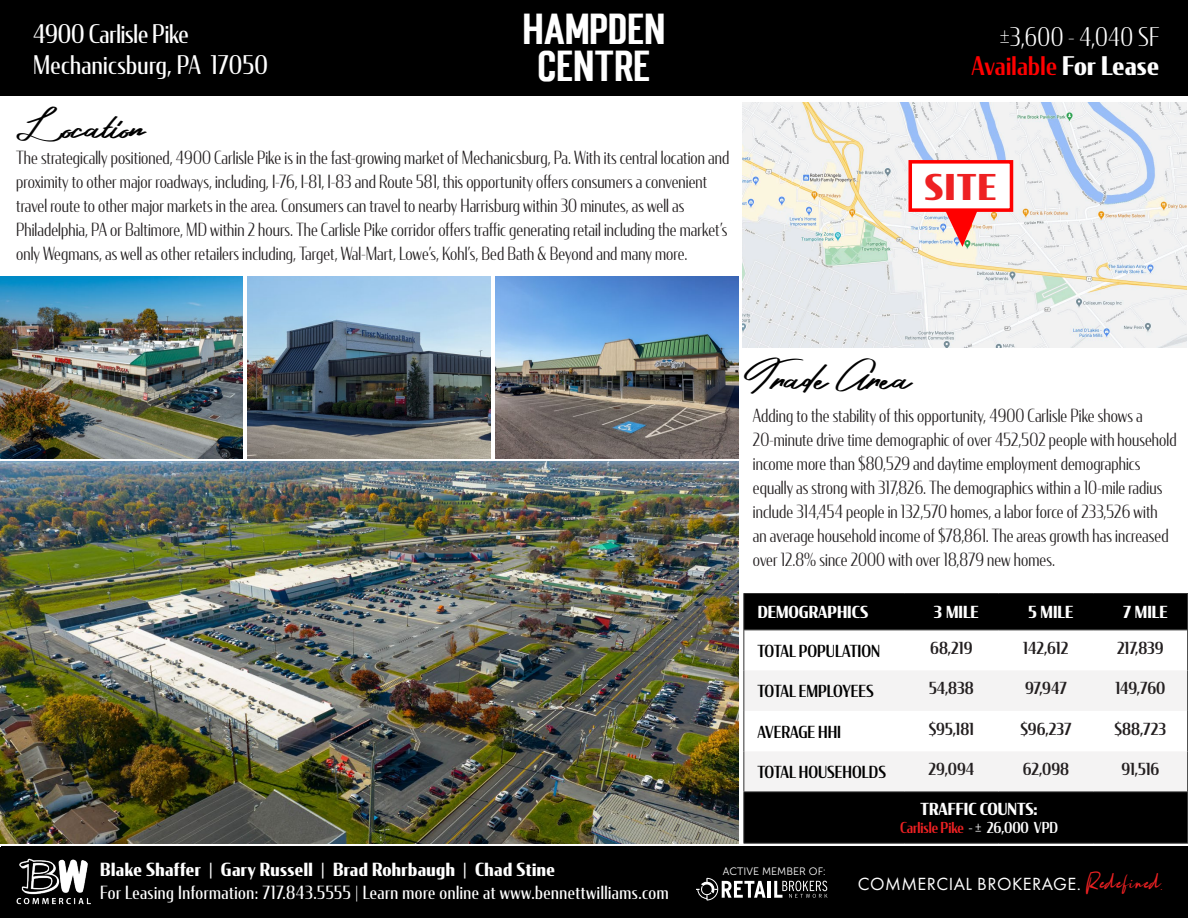
<style>
.page{position:relative;width:1188px;height:918px;background:#fff}
.page>*{position:absolute;margin:0;border:0;box-sizing:border-box;transform-origin:0 0}
.t1{font:37.5px "Hakim Yandi Designs";letter-spacing:-.01em;color:#000}
.t2{font:700 36px/37.5px "Mostin";color:#fff;text-align:center}
.t3{font:900 35.25px "Condor Cond";color:#ee2123}
.t4{font:25.5px/30.6px "Condor Cond";color:#fff}
.t5{font:300 25.5px/28.5px "Condor Cond";letter-spacing:.015em;color:#fff;text-align:right}
.t6{font:18.3px "Futura PT";letter-spacing:.025em;color:#fff}
.t7{font:300 18px/24px "Condor Cond";letter-spacing:.005em;color:#231f20}
.t8{font:18px "Condor Cond";letter-spacing:.03em;color:#fff}
.t9{font:700 18px "Condor Cond";letter-spacing:.025em;color:#fff}
.t10{font:500 16.5px "Condor Cond";color:#231f20}
.t11{font:500 16.5px "Condor Cond";color:#000}
.t12{font:700 16.5px "Condor Cond";color:#fff}
.t13{font:500 15px "Condor Cond";letter-spacing:-.005em;color:#ee2123}
.t14{font:700 14.25px "Condor Cond";letter-spacing:.025em;color:#fff}
.t15{font:10.65px "Museo Sans 300";color:#fff}
.s1{font-weight:500;color:#f00}
.s2{font-weight:700}
.s3{color:#fff}
.s4{font-family:"Rotterdam";font-style:italic;font-size:27.6px;color:#ee2123}
</style>
<div class="page">
<div style="left:1px;top:0;width:1187px;height:96px;background:#000"></div>
<div style="left:1px;top:846px;width:1187px;height:72px;background:#000"></div>
<hr style="left:768px;top:881px;width:3px;height:17px;background:#fff">
<svg style="left:774px;top:881px;width:53px;height:17px"></svg>
<svg style="left:696px;top:878px;width:70px;height:23px"></svg>
<img style="left:16px;top:858px;width:74px;height:47px">
<img style="left:0;top:462px;width:739px;height:382px">
<img style="left:0;top:277px;width:243px;height:182px">
<img style="left:742px;top:102px;width:445px;height:246px">
<img style="left:248px;top:277px;width:243px;height:182px">
<img style="left:496px;top:277px;width:243px;height:182px">
<div style="left:745px;top:594px;width:442px;height:249px;background:#000"></div>
<svg style="left:745px;top:631px;width:442px;height:39px"></svg>
<svg style="left:745px;top:670px;width:442px;height:122px;fill:#f4f3f3"></svg>
<hr style="left:744px;top:630px;width:1px;height:40px;background:#333">
<hr style="left:1187px;top:630px;width:1px;height:40px;background:#333">
<hr style="left:744px;top:670px;width:1px;height:41px;background:#333">
<hr style="left:1187px;top:670px;width:1px;height:41px;background:#333">
<hr style="left:744px;top:711px;width:1px;height:40px;background:#333">
<hr style="left:1187px;top:711px;width:1px;height:40px;background:#333">
<hr style="left:744px;top:751px;width:1px;height:41px;background:#333">
<hr style="left:1187px;top:751px;width:1px;height:41px;background:#333">
<hr style="left:744px;top:792px;width:160px;height:1px;background:#333">
<hr style="left:744px;top:792px;width:1px;height:51px;background:#333">
<hr style="left:904px;top:792px;width:95px;height:1px;background:#333">
<hr style="left:999px;top:792px;width:94px;height:1px;background:#333">
<hr style="left:1093px;top:792px;width:95px;height:1px;background:#333">
<hr style="left:1187px;top:792px;width:1px;height:51px;background:#333">
<hr style="left:744px;top:843px;width:160px;height:1px;background:#333">
<hr style="left:904px;top:843px;width:95px;height:1px;background:#333">
<hr style="left:999px;top:843px;width:94px;height:1px;background:#333">
<hr style="left:1093px;top:843px;width:95px;height:1px;background:#333">
<hr style="left:744px;top:593px;width:160px;height:1px;background:#333">
<hr style="left:744px;top:594px;width:1px;height:36px;background:#333">
<hr style="left:904px;top:593px;width:95px;height:1px;background:#333">
<hr style="left:999px;top:593px;width:94px;height:1px;background:#333">
<hr style="left:1093px;top:593px;width:95px;height:1px;background:#333">
<hr style="left:1187px;top:594px;width:1px;height:36px;background:#333">
<hr style="left:744px;top:630px;width:160px;height:1px;background:#323332">
<hr style="left:904px;top:630px;width:95px;height:1px;background:#323332">
<hr style="left:999px;top:630px;width:94px;height:1px;background:#323332">
<hr style="left:1093px;top:630px;width:94px;height:1px;background:#323332">
<svg style="left:940px;top:212px;width:41px;height:35px"></svg>
<div style="left:908px;top:160px;width:105px;height:52px;background:#fff;border:4px solid #f00"></div>
<h2 class="t2" style="left:522px;top:8px;width:145px">HAMPDEN<br>CENTRE</h2>
<h3 class="t4" style="left:33px;top:18px;width:236px">4900 Carlisle Pike<br>Mechanicsburg, PA 17050</h3>
<h3 class="t5" style="left:972px;top:22px;width:189px">±3,600 - 4,040 SF<br><span class="s1">Available</span> <span class="s2">For Lease</span></h3>
<p class="t1" style="left:16px;top:103px;width:130px">Location</p>
<p class="t7" style="left:16px;top:145px;width:715px">The strategically positioned, 4900 Carlisle Pike is in the fast-growing market of Mechanicsburg, Pa. With its central location and proximity to other major roadways, including, I-76, I-81, I-83 and Route 581, this opportunity offers consumers a convenient travel route to other major markets in the area. Consumers can travel to nearby Harrisburg within 30 minutes, as well as Philadelphia, PA or Baltimore, MD within 2 hours. The Carlisle Pike corridor offers traffic generating retail including the market’s only Wegmans, as well as other retailers including, Target, Wal-Mart, Lowe’s, Kohl’s, Bed Bath &amp; Beyond and many more.</p>
<p class="t3" style="left:925px;top:164px;width:73px">SITE</p>
<p class="t1" style="left:744px;top:354px;width:169px">Trade Area</p>
<p class="t7" style="left:753px;top:403px;width:425px">Adding to the stability of this opportunity, 4900 Carlisle Pike shows a 20-minute drive time demographic of over 452,502 people with household income more than $80,529 and daytime employment demographics equally as strong with 317,826. The demographics within a 10-mile radius include 314,454 people in 132,570 homes, a labor force of 233,526 with<br>an average household income of $78,861. The areas growth has increased over 12.8% since 2000 with over 18,879 new homes.</p>
<p class="t12" style="left:758px;top:601px;width:112px">DEMOGRAPHICS</p>
<p class="t12" style="left:934px;top:601px;width:46px">3 MILE</p>
<p class="t12" style="left:1028px;top:601px;width:46px">5 MILE</p>
<p class="t12" style="left:1123px;top:601px;width:46px">7 MILE</p>
<p class="t11" style="left:757px;top:640px;width:124px">TOTAL POPULATION</p>
<p class="t10" style="left:930px;top:637px;width:44px">68,219</p>
<p class="t10" style="left:1023px;top:637px;width:47px">142,612</p>
<p class="t10" style="left:1117px;top:637px;width:48px">217,839</p>
<p class="t11" style="left:757px;top:681px;width:118px">TOTAL EMPLOYEES</p>
<p class="t10" style="left:929px;top:678px;width:46px">54,838</p>
<p class="t10" style="left:1025px;top:678px;width:43px">97,947</p>
<p class="t10" style="left:1115px;top:678px;width:52px">149,760</p>
<p class="t11" style="left:757px;top:721px;width:85px">AVERAGE HHI</p>
<p class="t10" style="left:929px;top:718px;width:47px">$95,181</p>
<p class="t10" style="left:1020px;top:718px;width:53px">$96,237</p>
<p class="t10" style="left:1115px;top:718px;width:53px">$88,723</p>
<p class="t11" style="left:757px;top:762px;width:130px">TOTAL HOUSEHOLDS</p>
<p class="t10" style="left:929px;top:759px;width:47px">29,094</p>
<p class="t10" style="left:1023px;top:759px;width:48px">62,098</p>
<p class="t10" style="left:1121px;top:759px;width:40px">91,516</p>
<p class="t12" style="left:921px;top:798px;width:119px">TRAFFIC COUNTS:</p>
<p class="t13" style="left:900px;top:818px;width:159px">Carlisle Pike <span class="s3">- ± 26,000 VPD</span></p>
<p class="t14" style="left:25px;top:856px;width:161px">Agent Name | Agent Name</p>
<p class="t9" style="left:100px;top:858px;width:456px">Blake Shaffer | Gary Russell | Brad Rohrbaugh | Chad Stine</p>
<p class="t8" style="left:100px;top:881px;width:570px">For Leasing Information: 717.843.5555 | Learn more online at www.bennettwilliams.com</p>
<p class="t15" style="left:723px;top:865px;width:105px">ACTIVE MEMBER OF:</p>
<p class="t6" style="left:858px;top:873px;width:305px">COMMERCIAL BROKERAGE. <span class="s4">Redefined.</span></p>
</div>
